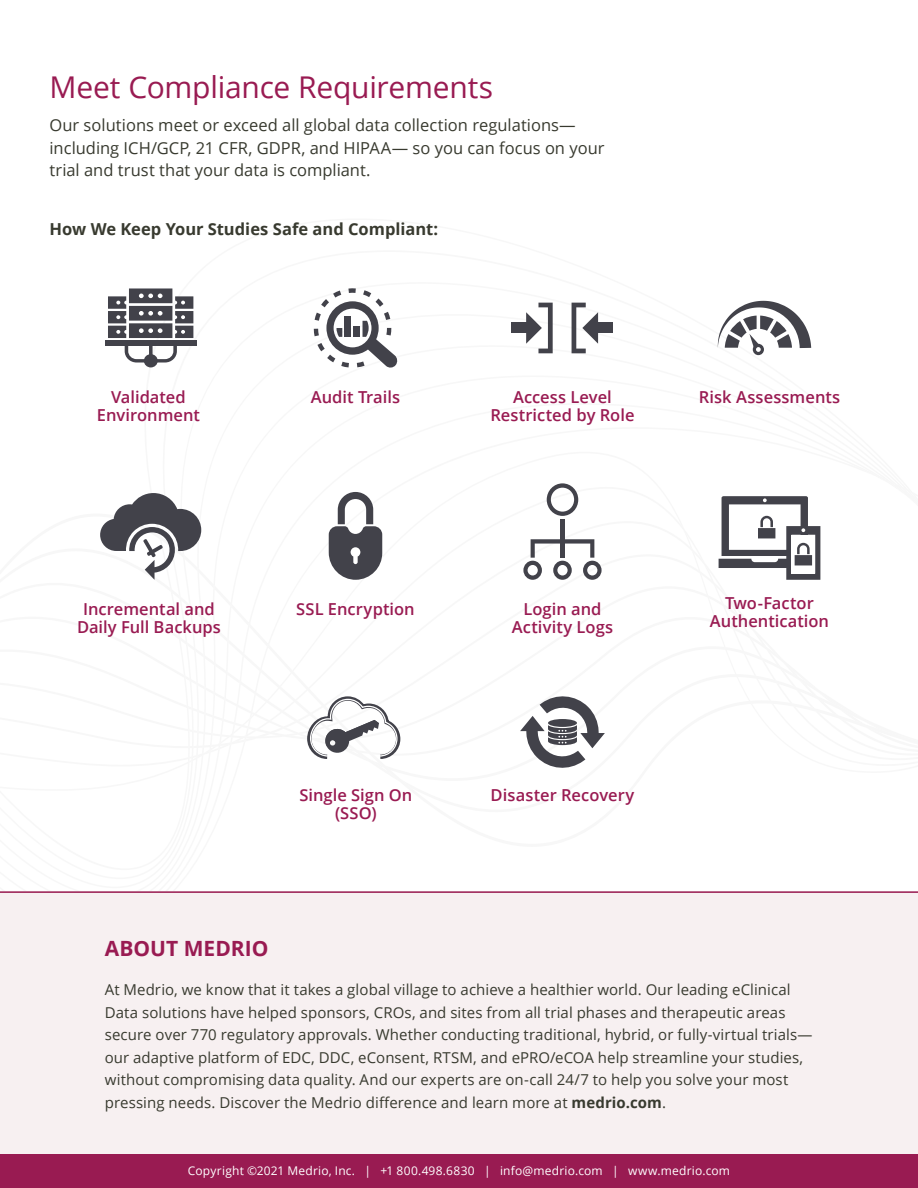
<style>
.page{position:relative;width:918px;height:1188px;background:#fff}
.page>*{position:absolute;margin:0;border:0;box-sizing:border-box;transform-origin:0 0}
.t1{font:30px "Open Sans";letter-spacing:-.005em;color:#991b52}
.t2{font:700 21px "Open Sans";color:#991b52}
.t3{font:600 16.5px/18px "Open Sans";color:#991b52;text-align:center}
.t4{font:16.5px/22.5px "Open Sans";color:#383a2f}
.t5{font:700 16.5px "Open Sans";color:#383a2f}
.t6{font:15px/22.5px "Open Sans";letter-spacing:.005em;color:#383a2f}
.t7{font:12px "Open Sans";letter-spacing:.015em;color:#fff}
.s1{font-weight:700}
</style>
<div class="page">
<div style="left:170px;top:341px;width:26px;height:5px;background:#42424a"></div>
<div style="left:105px;top:341px;width:26px;height:5px;background:#42424a"></div>
<div style="left:144px;top:354px;width:14px;height:13px;background:#42424a;border-radius:50%"></div>
<svg style="left:108px;top:288px;width:85px;height:75px"></svg>
<svg style="left:314px;top:288px;width:84px;height:80px"></svg>
<div style="left:511px;top:323px;width:18px;height:10px;background:#42424a"></div>
<svg style="left:526px;top:303px;width:27px;height:50px"></svg>
<div style="left:595px;top:323px;width:18px;height:10px;background:#42424a"></div>
<svg style="left:572px;top:303px;width:26px;height:50px"></svg>
<svg style="left:718px;top:301px;width:93px;height:54px"></svg>
<svg style="left:100px;top:493px;width:102px;height:87px"></svg>
<svg style="left:329px;top:492px;width:53px;height:88px"></svg>
<svg style="left:547px;top:483px;width:31px;height:33px"></svg>
<div style="left:560px;top:519px;width:5px;height:22px;background:#42424a"></div>
<svg style="left:523px;top:539px;width:79px;height:41px"></svg>
<div style="left:560px;top:541px;width:5px;height:17px;background:#42424a"></div>
<svg style="left:719px;top:496px;width:101px;height:84px"></svg>
<svg style="left:307px;top:696px;width:94px;height:63px"></svg>
<svg style="left:520px;top:696px;width:85px;height:72px"></svg>
<div style="left:0;top:1154px;width:918px;height:34px;background:#991b52"></div>
<div style="left:0;top:891px;width:918px;height:263px;background:#f7f0f1"></div>
<hr style="left:0;top:891px;width:918px;height:2px;background:#991b52">
<h1 class="t1" style="left:50px;top:75px;width:445px">Meet Compliance Requirements</h1>
<p class="t4" style="left:50px;top:114px;width:557px">Our solutions meet or exceed all global data collection regulations— including ICH/GCP, 21 CFR, GDPR, and HIPAA— so you can focus on your trial and trust that your data is compliant.</p>
<p class="t5" style="left:50px;top:222px;width:390px">How We Keep Your Studies Safe and Compliant:</p>
<p class="t3" style="left:97px;top:390px;width:105px">Validated<br>Environment</p>
<p class="t3" style="left:311px;top:390px;width:91px">Audit Trails</p>
<p class="t3" style="left:490px;top:390px;width:146px">Access Level<br>Restricted by Role</p>
<p class="t3" style="left:699px;top:390px;width:143px">Risk Assessments</p>
<p class="t3" style="left:77px;top:601px;width:145px">Incremental and<br>Daily Full Backups</p>
<p class="t3" style="left:296px;top:601px;width:120px">SSL Encryption</p>
<p class="t3" style="left:512px;top:601px;width:103px">Login and<br>Activity Logs</p>
<p class="t3" style="left:710px;top:596px;width:121px">Two-Factor<br>Authentication</p>
<p class="t3" style="left:299px;top:788px;width:115px">Single Sign On (SSO)</p>
<p class="t3" style="left:491px;top:788px;width:145px">Disaster Recovery</p>
<h2 class="t2" style="left:105px;top:940px;width:165px">ABOUT MEDRIO</h2>
<p class="t6" style="left:105px;top:980px;width:709px">At Medrio, we know that it takes a global village to achieve a healthier world. Our leading eClinical Data solutions have helped sponsors, CROs, and sites from all trial phases and therapeutic areas secure over 770 regulatory approvals. Whether conducting traditional, hybrid, or fully-virtual trials— our adaptive platform of EDC, DDC, eConsent, RTSM, and ePRO/eCOA help streamline your studies, without compromising data quality. And our experts are on-call 24/7 to help you solve your most pressing needs. Discover the Medrio difference and learn more at <span class="s1">medrio.com</span>.</p>
<p class="t7" style="left:188px;top:1166px;width:544px">Copyright ©2021 Medrio, Inc. | +1 800.498.6830 | info@medrio.com | www.medrio.com</p>
</div>
